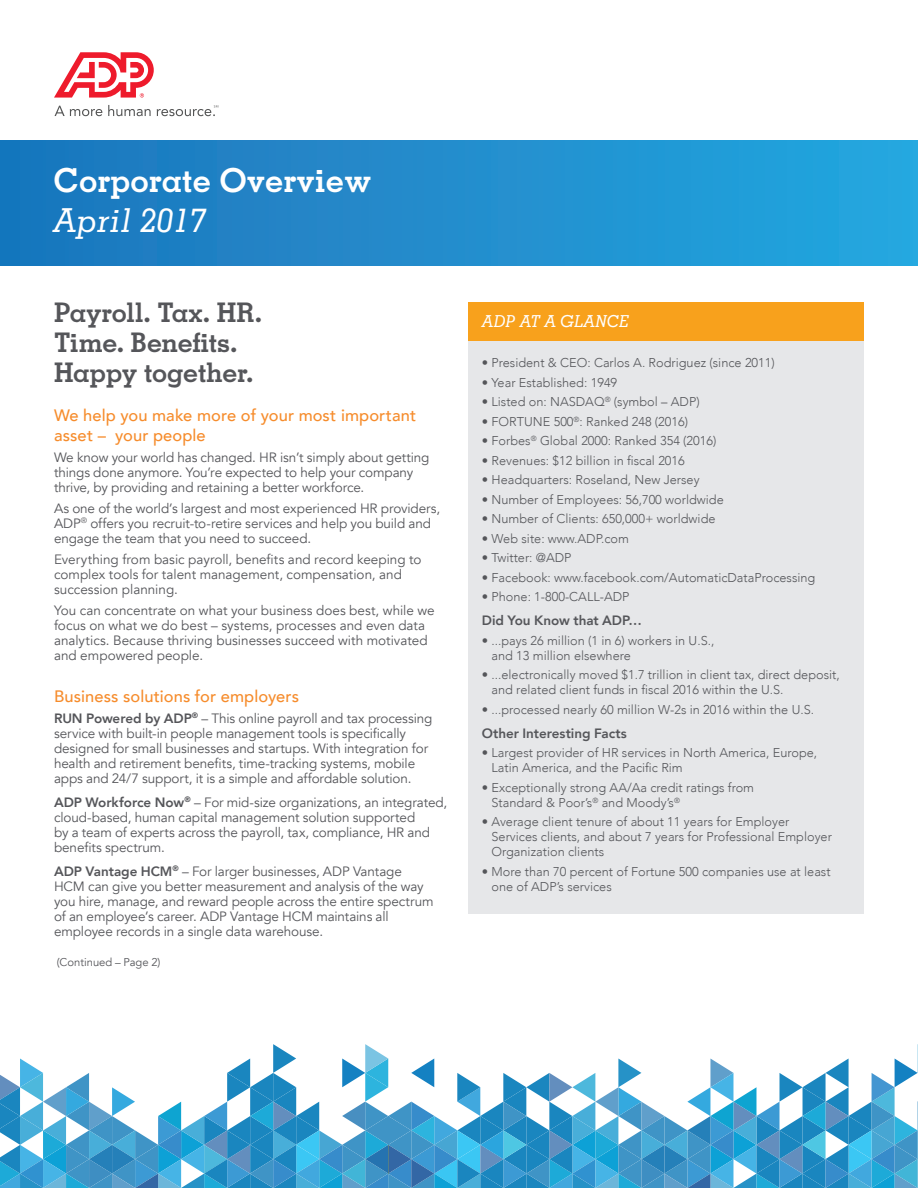
<style>
.page{position:relative;width:918px;height:1188px;background:#fff}
.page>*{position:absolute;margin:0;border:0;box-sizing:border-box;transform-origin:0 0}
.t1{font:700 33px "Memphis LT Std";color:#fff}
.t2{font:italic 500 33px "Memphis LT Std";color:#fff}
.t3{font:700 27px/30px "Memphis LT Std";letter-spacing:-.015em;color:#55565a}
.t4{font:500 16.5px/19.5px "Avenir";letter-spacing:.005em;color:#f68c2c}
.t5{font:italic 500 16.5px "Memphis LT Std";color:#fff}
.t6{font:13.5px/15px "Avenir";letter-spacing:-.005em;color:#55565a}
.t7{font:800 13.5px "Avenir";letter-spacing:-.005em;color:#55565a}
.t8{font:300 12.75px/15px "Avenir";color:#55565a}
.t9{font:11.25px "Avenir";color:#55565a}
.s1{font-weight:800}
</style>
<div class="page">
<svg style="left:0;top:1044px;width:918px;height:144px"></svg>
<div style="left:0;top:140px;width:918px;height:125px;background:linear-gradient(to right,#1c75bc,#25a7df)"></div>
<div style="left:468px;top:338px;width:396px;height:576px;background:#e6e7e9"></div>
<div style="left:468px;top:302px;width:396px;height:39px;background:#f8a11c"></div>
<svg style="left:55px;top:106px;width:47px;height:10px"></svg>
<svg style="left:108px;top:105px;width:43px;height:11px"></svg>
<svg style="left:157px;top:105px;width:61px;height:11px"></svg>
<svg style="left:54px;top:52px;width:100px;height:46px"></svg>
<p class="t1" style="left:53px;top:160px;width:320px">Corporate Overview</p>
<p class="t2" style="left:53px;top:200px;width:155px">April 2017</p>
<p class="t3" style="left:54px;top:298px;width:209px">Payroll. Tax. HR.</p>
<p class="t3" style="left:54px;top:328px;width:201px">Time. Benefits.<br>Happy together.</p>
<p class="t4" style="left:54px;top:405px;width:364px">We help you make more of your most important asset – your people</p>
<p class="t6" style="left:54px;top:450px;width:377px">We know your world has changed. HR isn’t simply about getting things done anymore. You’re expected to help your company thrive, by providing and retaining a better workforce.</p>
<p class="t6" style="left:54px;top:501px;width:388px">As one of the world’s largest and most experienced HR providers,<br>ADP<sup>®</sup> offers you recruit-to-retire services and help you build and engage the team that you need to succeed.</p>
<p class="t6" style="left:54px;top:552px;width:369px">Everything from basic payroll, benefits and record keeping to complex tools for talent management, compensation, and succession planning.</p>
<p class="t6" style="left:54px;top:603px;width:382px">You can concentrate on what your business does best, while we focus on what we do best – systems, processes and even data analytics. Because thriving businesses succeed with motivated and empowered people.</p>
<p class="t4" style="left:54px;top:686px;width:247px">Business solutions for employers</p>
<p class="t6" style="left:54px;top:711px;width:380px"><span class="s1">RUN Powered by ADP</span><sup>®</sup> – This online payroll and tax processing service with built-in people management tools is specifically designed for small businesses and startups. With integration for health and retirement benefits, time-tracking systems, mobile apps and 24/7 support, it is a simple and affordable solution.</p>
<p class="t6" style="left:54px;top:795px;width:395px"><span class="s1">ADP Workforce Now</span><sup>®</sup> – For mid-size organizations, an integrated, cloud-based, human capital management solution supported<br>by a team of experts across the payroll, tax, compliance, HR and benefits spectrum.</p>
<p class="t6" style="left:54px;top:864px;width:381px"><span class="s1">ADP Vantage HCM</span><sup>®</sup> – For larger businesses, ADP Vantage HCM can give you better measurement and analysis of the way you hire, manage, and reward people across the entire spectrum of an employee’s career. ADP Vantage HCM maintains all employee records in a single data warehouse.</p>
<p class="t9" style="left:57px;top:955px;width:105px">(Continued – Page 2)</p>
<p class="t5" style="left:482px;top:311px;width:149px">ADP AT A GLANCE</p>
<p class="t8" style="left:482px;top:355px;width:295px">• President &amp; CEO: Carlos A. Rodriguez (since 2011)</p>
<p class="t8" style="left:482px;top:375px;width:137px">• Year Established: 1949</p>
<p class="t8" style="left:482px;top:394px;width:219px">• Listed on: NASDAQ<sup>®</sup> (symbol – ADP)</p>
<p class="t8" style="left:482px;top:414px;width:208px">• FORTUNE 500<sup>®</sup>: Ranked 248 (2016)</p>
<p class="t8" style="left:482px;top:433px;width:236px">• Forbes<sup>®</sup> Global 2000: Ranked 354 (2016)</p>
<p class="t8" style="left:482px;top:453px;width:205px">• Revenues: $12 billion in fiscal 2016</p>
<p class="t8" style="left:482px;top:472px;width:219px">• Headquarters: Roseland, New Jersey</p>
<p class="t8" style="left:482px;top:492px;width:243px">• Number of Employees: 56,700 worldwide</p>
<p class="t8" style="left:482px;top:511px;width:235px">• Number of Clients: 650,000+ worldwide</p>
<p class="t8" style="left:482px;top:531px;width:149px">• Web site: www.ADP.com</p>
<p class="t8" style="left:482px;top:550px;width:91px">• Twitter: @ADP</p>
<p class="t8" style="left:482px;top:570px;width:335px">• Facebook: www.facebook.com/AutomaticDataProcessing</p>
<p class="t8" style="left:482px;top:589px;width:149px">• Phone: 1-800-CALL-ADP</p>
<p class="t7" style="left:482px;top:610px;width:162px">Did You Know that ADP…</p>
<p class="t8" style="left:492px;top:633px;width:224px;text-indent:-10px">• ...pays 26 million (1 in 6) workers in U.S., and 13 million elsewhere</p>
<p class="t8" style="left:492px;top:667px;width:350px;text-indent:-10px">• ...electronically moved $1.7 trillion in client tax, direct deposit, and related client funds in fiscal 2016 within the U.S.</p>
<p class="t8" style="left:482px;top:702px;width:334px">• ...processed nearly 60 million W-2s in 2016 within the U.S.</p>
<p class="t7" style="left:482px;top:723px;width:147px">Other Interesting Facts</p>
<p class="t8" style="left:492px;top:745px;width:327px;text-indent:-10px">• Largest provider of HR services in North America, Europe,<br>Latin America, and the Pacific Rim</p>
<p class="t8" style="left:492px;top:780px;width:264px;text-indent:-10px">• Exceptionally strong AA/Aa credit ratings from<br>Standard &amp; Poor’s<sup>®</sup> and Moody’s<sup>®</sup></p>
<p class="t8" style="left:492px;top:814px;width:342px;text-indent:-10px">• Average client tenure of about 11 years for Employer<br>Services clients, and about 7 years for Professional Employer<br>Organization clients</p>
<p class="t8" style="left:492px;top:864px;width:341px;text-indent:-10px">• More than 70 percent of Fortune 500 companies use at least one of ADP’s services</p>
</div>
